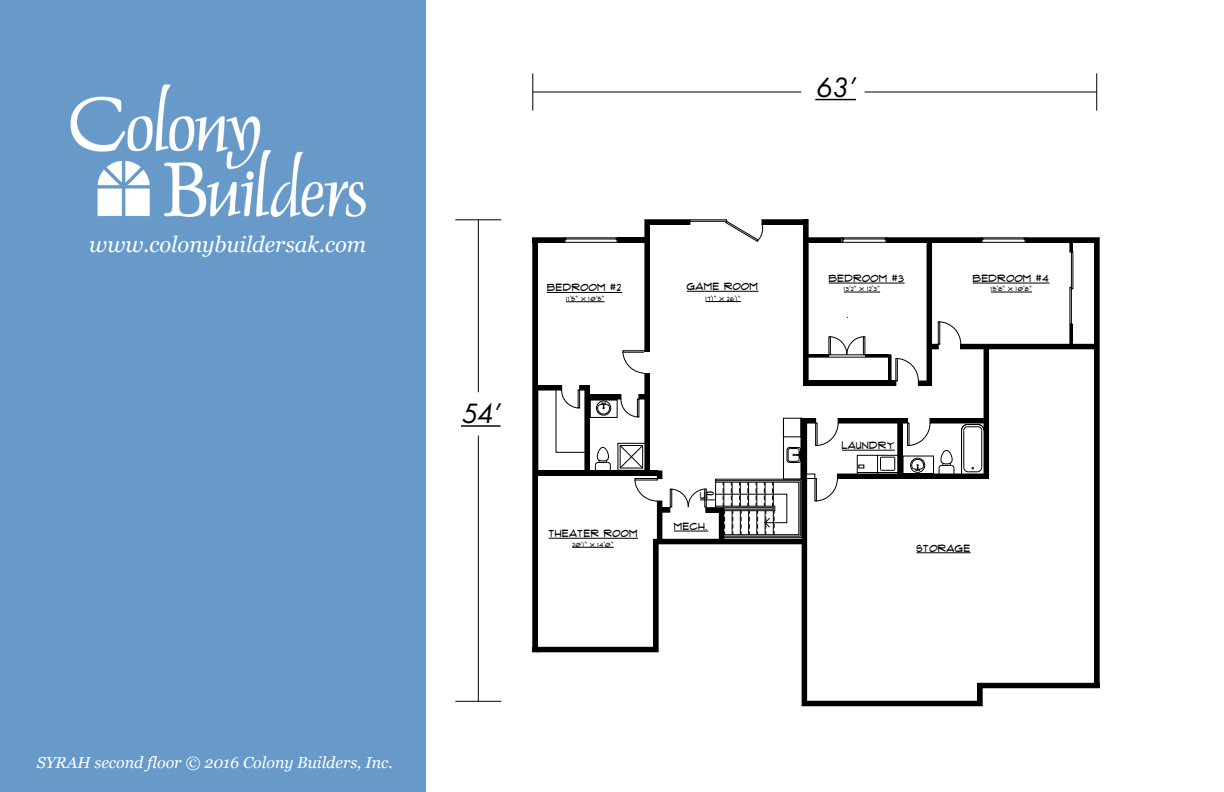
<style>
.page{position:relative;width:1224px;height:792px;background:#fff}
.page>*{position:absolute;margin:0;border:0;box-sizing:border-box;transform-origin:0 0}
.t1{font:italic 29px "Futura PT";color:#000}
.t2{font:italic 22px "Georgia";color:#fff}
.t3{font:italic 16px "Georgia";color:#fff}
.t4{font:10px "Flux Architect";color:#000}
.t5{font:6px "Flux Architect";color:#000}
</style>
<div class="page">
<hr style="left:983px;top:239px;width:41px;height:1px;background:#000">
<div style="left:1071px;top:252px;width:2px;height:37px;border:1px solid #000"></div>
<div style="left:1070px;top:287px;width:2px;height:37px;border:1px solid #000"></div>
<hr style="left:981px;top:242px;width:45px;height:1px;background:#000">
<hr style="left:981px;top:237px;width:45px;height:1px;background:#000">
<hr style="left:1094px;top:242px;width:1px;height:102px;background:#000">
<hr style="left:1094px;top:349px;width:1px;height:334px;background:#000">
<hr style="left:1099px;top:238px;width:1px;height:450px;background:#000">
<svg style="left:977px;top:683px;width:6px;height:23px"></svg>
<svg style="left:1072px;top:324px;width:22px;height:20px"></svg>
<div style="left:802px;top:419px;width:5px;height:287px;background:#000"></div>
<div style="left:804px;top:701px;width:178px;height:5px;background:#000"></div>
<hr style="left:978px;top:683px;width:4px;height:18px;background:#000">
<div style="left:980px;top:683px;width:119px;height:5px;background:#000"></div>
<hr style="left:1095px;top:238px;width:4px;height:445px;background:#000">
<div style="left:961px;top:344px;width:136px;height:5px;background:#000"></div>
<div style="left:984px;top:349px;width:5px;height:130px;background:#000"></div>
<hr style="left:1070px;top:324px;width:2px;height:20px;background:#000">
<svg style="left:1024px;top:237px;width:76px;height:15px"></svg>
<hr style="left:973px;top:283px;width:77px;height:1px;background:#000">
<hr style="left:991px;top:292px;width:41px;height:1px;background:#000">
<svg style="left:532px;top:219px;width:453px;height:434px"></svg>
<hr style="left:532px;top:73px;width:1px;height:38px;background:#000">
<hr style="left:1096px;top:73px;width:1px;height:38px;background:#000">
<hr style="left:815px;top:99px;width:41px;height:1px;background:#000">
<hr style="left:533px;top:92px;width:268px;height:1px;background:#000">
<hr style="left:865px;top:92px;width:232px;height:1px;background:#000">
<hr style="left:455px;top:219px;width:46px;height:1px;background:#000">
<hr style="left:455px;top:701px;width:46px;height:1px;background:#000">
<hr style="left:461px;top:425px;width:40px;height:2px;background:#000">
<hr style="left:478px;top:436px;width:1px;height:266px;background:#000">
<hr style="left:478px;top:220px;width:1px;height:172px;background:#000">
<img style="left:0;top:0;width:425px;height:313px">
<div style="left:0;top:313px;width:425px;height:479px;background:#679ac9"></div>
<div style="left:784px;top:379px;width:19px;height:8px;background:#fff"></div>
<h2 class="t2" style="left:89px;top:230px;width:278px">www.colonybuildersak.com</h2>
<h1 class="t1" style="left:815px;top:70px;width:42px">63’</h1>
<h1 class="t1" style="left:461px;top:396px;width:41px">54’</h1>
<p class="t4" style="left:547px;top:281px;width:77px">BEDROOM #2</p>
<p class="t4" style="left:687px;top:280px;width:73px">GAME ROOM</p>
<p class="t5" style="left:566px;top:295px;width:40px">11'5" X 10'5"</p>
<p class="t5" style="left:705px;top:295px;width:37px">17'1" X 26'1"</p>
<p class="t4" style="left:549px;top:527px;width:91px">THEATER ROOM</p>
<p class="t5" style="left:572px;top:541px;width:43px">20'1" X 14'0"</p>
<p class="t4" style="left:700px;top:489px;width:16px">UP</p>
<p class="t4" style="left:674px;top:520px;width:36px">MECH.</p>
<p class="t4" style="left:829px;top:272px;width:77px">BEDROOM #3</p>
<p class="t4" style="left:973px;top:272px;width:78px">BEDROOM #4</p>
<p class="t5" style="left:844px;top:285px;width:38px">13'2" X 12'3"</p>
<p class="t5" style="left:991px;top:285px;width:43px">15'8" X 10'8"</p>
<p class="t4" style="left:842px;top:439px;width:54px">LAUNDRY</p>
<p class="t4" style="left:916px;top:542px;width:56px">STORAGE</p>
<h3 class="t3" style="left:37px;top:753px;width:357px">SYRAH second floor © 2016 Colony Builders, Inc.</h3>
</div>
